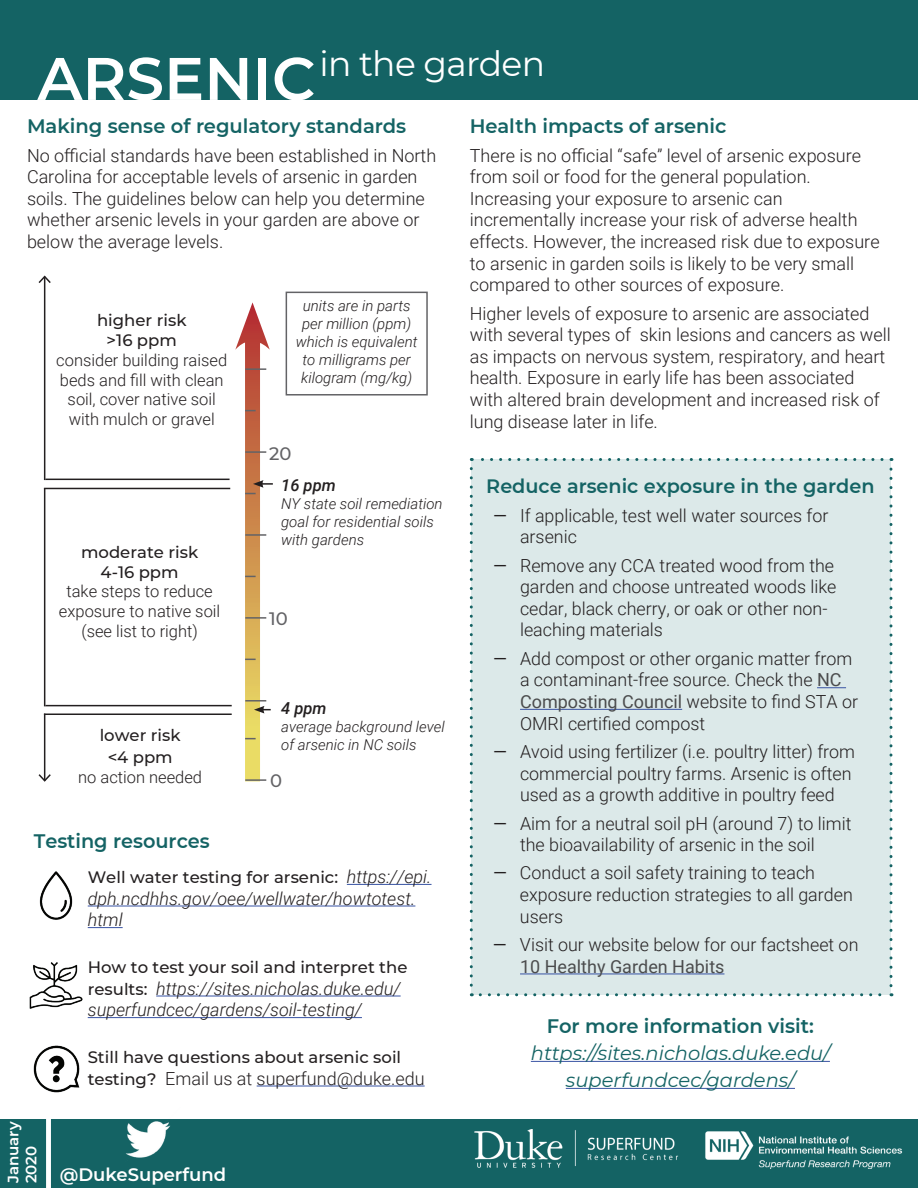
<style>
.page{position:relative;width:918px;height:1188px;background:#fff}
.page>*{position:absolute;margin:0;border:0;box-sizing:border-box;transform-origin:0 0}
.t1{font:34.5px "Montserrat";letter-spacing:-.02em;color:#fff}
.t2{font:600 19.5px "Montserrat";color:#146364}
.t3{font:italic 19.5px/27px "Montserrat";color:#146364;text-align:center}
.t4{font:600 19.35px "Montserrat";color:#146364}
.t5{font:300 18px/21.6px "Roboto";color:#231f20}
.t6{font:italic 300 18px/21.6px "Roboto";color:#231f20}
.t7{font:600 18px "Montserrat";color:#fff}
.t8{font:500 18px "Montserrat";color:#636366}
.t9{font:500 16.5px/19.8px "Montserrat";color:#231f20;text-align:center}
.t10{font:300 16.5px/19.8px "Roboto";color:#231f20;text-align:center}
.t11{font:italic 500 16.5px "Roboto";color:#231f20}
.t12{font:italic 300 15px/18px "Roboto";color:#231f20}
.t13{font:600 15px/18px "Montserrat";color:#fff}
.s1{font-weight:600;font-size:60px}
.s2{font-family:"Roboto";font-weight:300;font-style:italic;font-size:18px}
.s3{font-family:"Montserrat";font-weight:500;font-style:normal;font-size:16.5px}
.s4{font-family:"Montserrat";font-weight:500;font-size:16.5px}
.s5{font-weight:400}
.s6{font-weight:400;color:#4b4c4d}
</style>
<div class="page">
<div style="left:0;top:1119px;width:918px;height:69px;background:#146364"></div>
<div style="left:0;top:0;width:918px;height:99px;background:#146364"></div>
<hr style="left:531px;top:1061px;width:299px;height:1px;background:#3853a3">
<hr style="left:566px;top:1088px;width:229px;height:1px;background:#3853a3">
<img style="left:705px;top:1131px;width:198px;height:38px">
<img style="left:474px;top:1130px;width:204px;height:38px">
<div style="left:471px;top:460px;width:420px;height:535px;background:#dce9e9"></div>
<svg style="left:817px;top:687px;width:29px;height:1px"></svg>
<hr style="left:520px;top:709px;width:162px;height:1px;background:#3853a3">
<hr style="left:520px;top:974px;width:204px;height:1px;background:#3853a3">
<svg style="left:470px;top:469px;width:3px;height:527px"></svg>
<svg style="left:480px;top:993px;width:412px;height:3px"></svg>
<svg style="left:890px;top:458px;width:2px;height:528px"></svg>
<svg style="left:471px;top:458px;width:411px;height:3px"></svg>
<hr style="left:347px;top:884px;width:85px;height:1px;background:#3853a3">
<hr style="left:88px;top:906px;width:327px;height:1px;background:#3853a3">
<hr style="left:88px;top:927px;width:35px;height:1px;background:#3853a3">
<hr style="left:156px;top:996px;width:245px;height:1px;background:#3853a3">
<hr style="left:88px;top:1017px;width:274px;height:1px;background:#3853a3">
<hr style="left:257px;top:1086px;width:168px;height:1px;background:#3853a3">
<svg style="left:245px;top:350px;width:15px;height:429px;background:#d19750"></svg>
<svg style="left:235px;top:302px;width:35px;height:48px"></svg>
<hr style="left:245px;top:368px;width:21px;height:2px;background:#636366">
<hr style="left:245px;top:534px;width:21px;height:2px;background:#636366">
<hr style="left:245px;top:700px;width:21px;height:2px;background:#636366">
<hr style="left:245px;top:451px;width:21px;height:2px;background:#636366">
<hr style="left:245px;top:617px;width:21px;height:2px;background:#636366">
<hr style="left:245px;top:779px;width:21px;height:2px;background:#636366">
<hr style="left:44px;top:714px;width:1px;height:67px;background:#231f20">
<svg style="left:38px;top:773px;width:13px;height:9px"></svg>
<hr style="left:44px;top:714px;width:188px;height:1px;background:#231f20">
<hr style="left:45px;top:705px;width:187px;height:1px;background:#231f20">
<hr style="left:44px;top:488px;width:1px;height:218px;background:#231f20">
<hr style="left:44px;top:488px;width:186px;height:1px;background:#231f20">
<hr style="left:45px;top:479px;width:185px;height:1px;background:#231f20">
<hr style="left:44px;top:277px;width:1px;height:203px;background:#231f20">
<svg style="left:38px;top:275px;width:13px;height:10px"></svg>
<svg style="left:254px;top:706px;width:17px;height:8px"></svg>
<svg style="left:245px;top:480px;width:28px;height:14px"></svg>
<div style="left:286px;top:292px;width:142px;height:104px;border:2px solid #636366"></div>
<img style="left:29px;top:962px;width:54px;height:47px">
<img style="left:33px;top:1045px;width:47px;height:48px">
<img style="left:39px;top:871px;width:52px;height:49px">
<img style="left:126px;top:1121px;width:44px;height:37px">
<div style="left:46px;top:1115px;width:5px;height:73px;background:#fff"></div>
<h1 class="t1" style="left:38px;top:40px;width:509px"><span class="s1">ARSENIC</span>in the garden</h1>
<p class="t2" style="left:27px;top:112px;width:381px">Making sense of regulatory standards</p>
<p class="t5" style="left:27px;top:144px;width:411px">No official standards have been established in North Carolina for acceptable levels of arsenic in garden soils. The guidelines below can help you determine whether arsenic levels in your garden are above or below the average levels.</p>
<p class="t9" style="left:97px;top:310px;width:91px">higher risk &gt;16 ppm</p>
<p class="t10" style="left:56px;top:349px;width:172px">consider building raised beds and fill with clean soil, cover native soil with mulch or gravel</p>
<p class="t9" style="left:81px;top:541px;width:119px">moderate risk<br>4-16 ppm</p>
<p class="t10" style="left:59px;top:581px;width:163px">take steps to reduce exposure to native soil (see list to right)</p>
<p class="t9" style="left:100px;top:724px;width:83px;line-height:21.6px">lower risk &lt;4 ppm</p>
<p class="t10" style="left:78px;top:767px;width:125px">no action needed</p>
<p class="t12" style="left:296px;top:296px;width:123px;text-align:center">units are in parts per million (ppm) which is equivalent to milligrams per kilogram (mg/kg)</p>
<p class="t8" style="left:269px;top:441px;width:24px">20</p>
<p class="t11" style="left:281px;top:473px;width:56px">16 ppm</p>
<p class="t12" style="left:281px;top:494px;width:163px">NY state soil remediation goal for residential soils with gardens</p>
<p class="t8" style="left:269px;top:606px;width:20px">10</p>
<p class="t11" style="left:281px;top:696px;width:47px">4 ppm</p>
<p class="t12" style="left:281px;top:717px;width:165px">average background level of arsenic in NC soils</p>
<p class="t8" style="left:270px;top:768px;width:14px">0</p>
<p class="t2" style="left:34px;top:827px;width:178px">Testing resources</p>
<p class="t9" style="left:88px;top:867px;width:345px">Well water testing for arsenic: <span class="s2">https://epi.</span></p>
<p class="t6" style="left:88px;top:887px;width:329px">dph.ncdhhs.gov/oee/wellwater/howtotest. html</p>
<p class="t9" style="left:88px;top:957px;width:321px">How to test your soil and interpret the</p>
<p class="t6" style="left:88px;top:977px;width:314px"><span class="s3">results:</span> https://sites.nicholas.duke.edu/ superfundcec/gardens/soil-testing/</p>
<p class="t9" style="left:88px;top:1047px;width:315px">Still have questions about arsenic soil</p>
<p class="t5" style="left:88px;top:1067px;width:338px"><span class="s4">testing?</span> Email us at superfund@duke.edu</p>
<p class="t13" style="left:3px;top:1183px;width:64px;rotate:-90deg">January<br>2020</p>
<p class="t7" style="left:60px;top:1162px;width:168px">@DukeSuperfund</p>
<p class="t2" style="left:470px;top:112px;width:258px">Health impacts of arsenic</p>
<p class="t5" style="left:470px;top:144px;width:411px">There is no official “safe” level of arsenic exposure from soil or food for the general population.<br>Increasing your exposure to arsenic can incrementally increase your risk of adverse health effects. However, the increased risk due to exposure to arsenic in garden soils is likely to be very small compared to other sources of exposure.</p>
<p class="t5" style="left:470px;top:302px;width:423px">Higher levels of exposure to arsenic are associated with several types of skin lesions and cancers as well as impacts on nervous system, respiratory, and heart health. Exposure in early life has been associated with altered brain development and increased risk of lung disease later in life.</p>
<p class="t4" style="left:486px;top:473px;width:390px">Reduce arsenic exposure in the garden</p>
<p class="t5" style="left:520px;top:504px;width:310px;text-indent:-27px"><span class="s5">—</span> If applicable, test well water sources for arsenic</p>
<p class="t5" style="left:520px;top:554px;width:318px;text-indent:-27px"><span class="s5">—</span> Remove any CCA treated wood from the garden and choose untreated woods like cedar, black cherry, or oak or other non&shy;leaching materials</p>
<p class="t5" style="left:520px;top:647px;width:340px;text-indent:-27px"><span class="s5">—</span> Add compost or other organic matter from a contaminant-free source. Check the <span class="s6">NC Composting Council</span> website to find STA or OMRI certified compost</p>
<p class="t5" style="left:520px;top:740px;width:337px;text-indent:-27px"><span class="s5">—</span> Avoid using fertilizer (i.e. poultry litter) from commercial poultry farms. Arsenic is often used as a growth additive in poultry feed</p>
<p class="t5" style="left:493px;top:812px;width:360px;text-align:center"><span class="s5">—</span> Aim for a neutral soil pH (around 7) to limit the bioavailability of arsenic in the soil</p>
<p class="t5" style="left:520px;top:862px;width:334px;text-indent:-27px"><span class="s5">—</span> Conduct a soil safety training to teach exposure reduction strategies to all garden users</p>
<p class="t5" style="left:520px;top:933px;width:340px;text-indent:-27px"><span class="s5">—</span> Visit our website below for our factsheet on<br><span class="s6">10 Healthy Garden Habits</span></p>
<p class="t2" style="left:547px;top:1012px;width:268px">For more information visit:</p>
<p class="t3" style="left:531px;top:1039px;width:301px">https://sites.nicholas.duke.edu/ superfundcec/gardens/</p>
</div>
